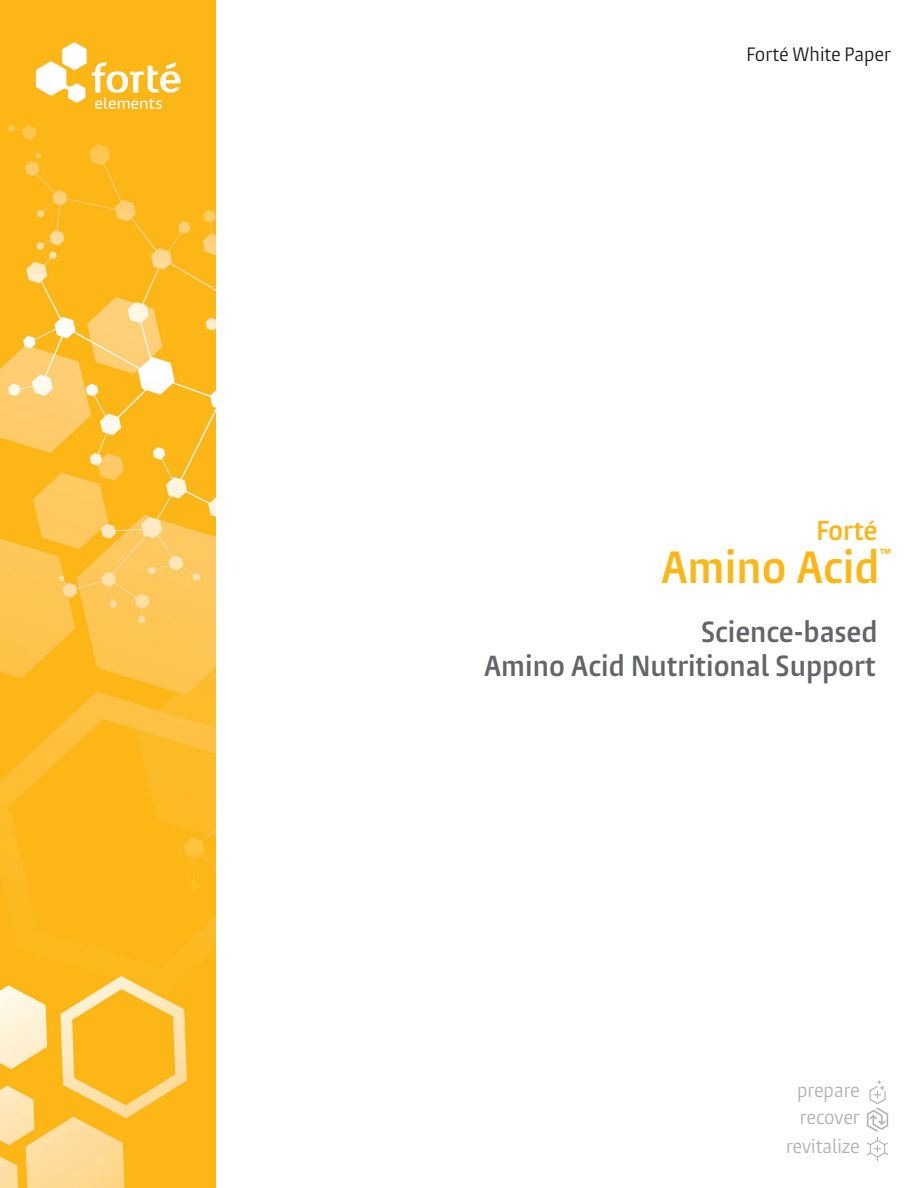
<style>
.page{position:relative;width:918px;height:1188px;background:#fff}
.page>*{position:absolute;margin:0;border:0;box-sizing:border-box;transform-origin:0 0}
.t1{font:600 condensed 42px "Burlingame Pro";color:#fcb615}
.t2{font:600 condensed 27px/34.5px "Burlingame Pro";color:#62656a;text-align:right}
.t3{font:600 condensed 25.5px "Burlingame Pro";letter-spacing:-.005em;color:#fcb615}
.t4{font:condensed 18px "Burlingame Pro";color:#b2b2b2}
.t5{font:condensed 18px "Burlingame Pro";color:#211d1f}
.t6{font:600 condensed 15px "Burlingame Pro";color:#fcb615}
</style>
<div class="page">
<svg style="left:867px;top:1137px;width:21px;height:24px"></svg>
<svg style="left:867px;top:1080px;width:21px;height:51px"></svg>
<img style="left:0;top:0;width:216px;height:1188px">
<p class="t5" style="left:747px;top:43px;width:146px">Forté White Paper</p>
<p class="t3" style="left:816px;top:514px;width:63px">Forté</p>
<h1 class="t1" style="left:661px;top:541px;width:220px">Amino Acid</h1>
<p class="t6" style="left:880px;top:545px;width:13px">™</p>
<p class="t2" style="left:484px;top:614px;width:395px">Science-based<br>Amino Acid Nutritional Support</p>
<p class="t4" style="left:797px;top:1079px;width:64px">prepare</p>
<p class="t4" style="left:800px;top:1106px;width:61px">recover</p>
<p class="t4" style="left:786px;top:1135px;width:75px">revitalize</p>
</div>
